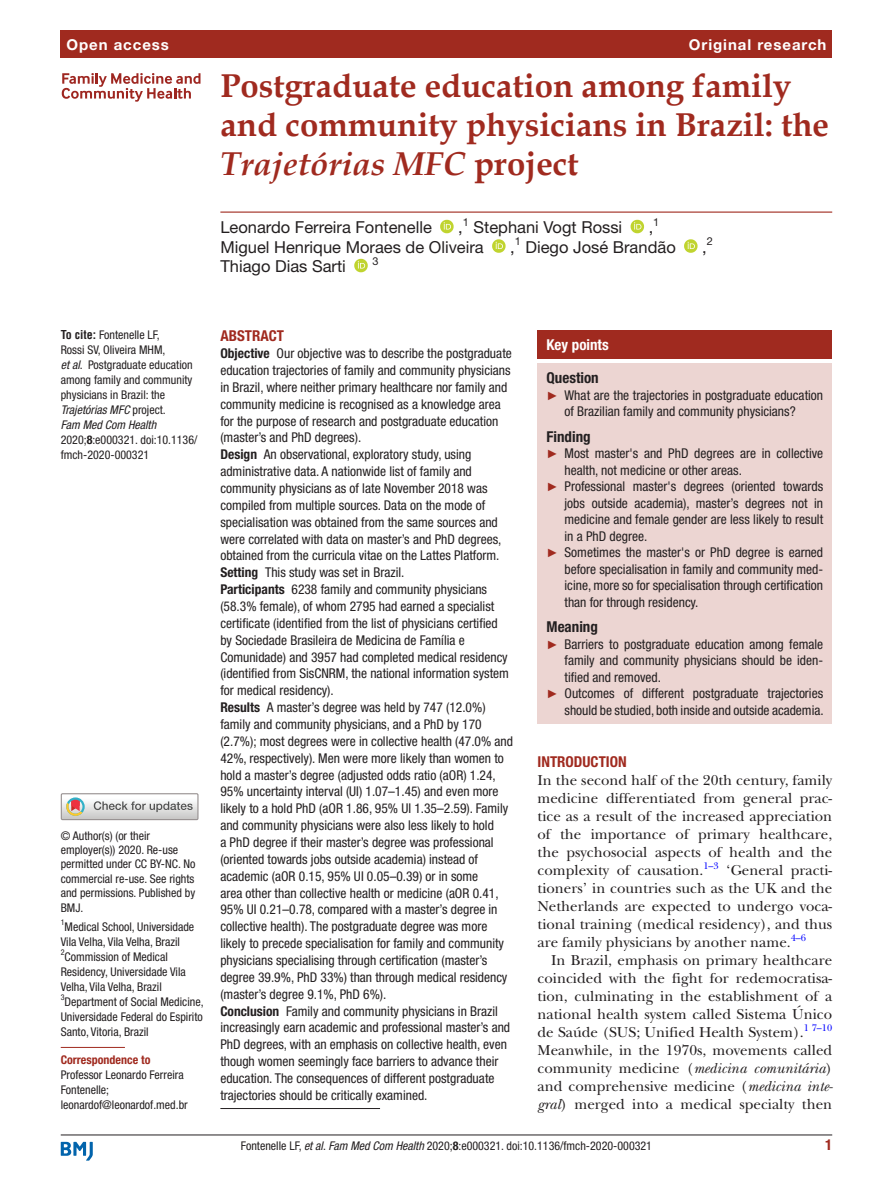
<style>
.page{position:relative;width:893px;height:1191px;background:#fff}
.page>*{position:absolute;margin:0;border:0;box-sizing:border-box;transform-origin:0 0}
.t1{font:700 33px/39px "Book Antiqua";color:#a02a1f}
.t2{font:16.5px "Helvetica Neue LT Std";color:#231f20}
.t3{font:15px/18px "New Baskerville";color:#231f20;text-align:justify}
.t4{font:700 15px "Helvetica Neue LT Std";letter-spacing:.065em;color:#fff}
.t5{font:700 condensed 15px "Helvetica Neue LT Std";color:#231f20}
.t6{font:700 condensed 15px "Helvetica Neue LT Std";color:#a02a1f}
.t7{font:700 condensed 15px "Helvetica Neue LT Std";color:#fff}
.t8{font:condensed 13.5px/16.8px "Helvetica Neue LT Std";color:#231f20}
.t9{font:condensed 12px/15px "Helvetica Neue LT Std";color:#231f20}
.t10{font:700 condensed 12px "Helvetica Neue LT Std";color:#a02a1f}
.t11{font:10.95px "Helvetica Neue LT Std";color:#231f20}
.t12{font:9.9px "New Baskerville";color:#00f}
.t13{font:condensed 7.95px "Helvetica Neue LT Std";color:#231f20}
.s1{font-style:italic}
.s2{font-family:"Helvetica LT Std";font-weight:700}
.s3{font-weight:700}
.s4{font-family:"Arial";font-stretch:normal;font-size:12px;color:#a02a1f}
</style>
<div class="page">
<hr style="left:61px;top:1134px;width:771px;height:1px;background:#231f20">
<svg style="left:61px;top:1141px;width:32px;height:19px"></svg>
<div style="left:61px;top:31px;width:771px;height:27px;background:#a02a1f"></div>
<hr style="left:220px;top:211px;width:612px;height:2px;background:#a02a1f">
<svg style="left:440px;top:220px;width:14px;height:13px"></svg>
<svg style="left:631px;top:220px;width:13px;height:13px"></svg>
<svg style="left:492px;top:239px;width:14px;height:14px"></svg>
<svg style="left:684px;top:239px;width:13px;height:14px"></svg>
<svg style="left:354px;top:259px;width:14px;height:13px"></svg>
<hr style="left:61px;top:1047px;width:64px;height:1px;background:#a02a1f">
<svg style="left:62px;top:73px;width:138px;height:29px"></svg>
<div style="left:61px;top:793px;width:138px;height:27px;border:1px solid #969090"></div>
<svg style="left:61px;top:793px;width:137px;height:26px"></svg>
<hr style="left:220px;top:1108px;width:160px;height:1px;background:#231f20">
<div style="left:538px;top:331px;width:294px;height:28px;background:#a02a1f"></div>
<div style="left:538px;top:363px;width:294px;height:361px;background:#ecd5d2"></div>
<p class="t4" style="left:66px;top:35px;width:104px">Open access</p>
<p class="t4" style="left:689px;top:35px;width:139px">Original research</p>
<h1 class="t1" style="left:220px;top:66px;width:610px">Postgraduate education among family and community physicians in Brazil: the<br><span class="s1">Trajetórias MFC</span> project</h1>
<p class="t2" style="left:220px;top:218px;width:213px">Leonardo Ferreira Fontenelle</p>
<p class="t2" style="left:458px;top:218px;width:6px">,</p>
<p class="t11" style="left:463px;top:215px;width:8px">1</p>
<p class="t2" style="left:473px;top:218px;width:150px">Stephani Vogt Rossi</p>
<p class="t2" style="left:649px;top:218px;width:6px">,</p>
<p class="t11" style="left:653px;top:215px;width:8px">1</p>
<p class="t11" style="left:515px;top:235px;width:8px">1</p>
<p class="t2" style="left:525px;top:237px;width:152px">Diego José Brandão</p>
<p class="t2" style="left:702px;top:237px;width:6px">,</p>
<p class="t11" style="left:707px;top:235px;width:8px">2</p>
<p class="t2" style="left:220px;top:237px;width:265px">Miguel Henrique Moraes de Oliveira</p>
<p class="t2" style="left:510px;top:237px;width:6px">,</p>
<p class="t2" style="left:220px;top:257px;width:127px">Thiago Dias Sarti</p>
<p class="t11" style="left:372px;top:254px;width:8px">3</p>
<p class="t9" style="left:61px;top:327px;width:138px"><span class="s2">To cite:</span> Fontenelle LF,<br>Rossi SV, Oliveira MHM,<br><span class="s1">et al</span>. Postgraduate education among family and community physicians in Brazil: the<br><span class="s1">Trajetórias MFC</span> project.<br><span class="s1">Fam Med Com Health<br></span>2020;<span class="s3">8</span>:e000321. doi:10.1136/ fmch-2020-000321</p>
<p class="t9" style="left:61px;top:828px;width:136px;line-height:14.4px">© Author(s) (or their employer(s)) 2020. Re-use permitted under CC BY-NC. No commercial re-use. See rights and permissions. Published by<br>BMJ.</p>
<p class="t13" style="left:61px;top:918px;width:5px">1</p>
<p class="t9" style="left:61px;top:919px;width:135px;text-indent:4px">Medical School, Universidade<br>Vila Velha, Vila Velha, Brazil</p>
<p class="t13" style="left:61px;top:948px;width:5px">2</p>
<p class="t9" style="left:61px;top:949px;width:144px;text-indent:4px">Commission of Medical<br>Residency, Universidade Vila<br>Velha, Vila Velha, Brazil<br><sup>3</sup>Department of Social Medicine,<br>Universidade Federal do Espirito<br>Santo, Vitoria, Brazil</p>
<p class="t10" style="left:61px;top:1052px;width:91px">Correspondence to</p>
<p class="t9" style="left:61px;top:1067px;width:129px">Professor Leonardo Ferreira<br>Fontenelle; leonardof@leonardof.med.br</p>
<p class="t6" style="left:220px;top:327px;width:65px">ABSTRACT</p>
<p class="t8" style="left:220px;top:345px;width:294px"><span class="s3">Objective</span> Our objective was to describe the postgraduate education trajectories of family and community physicians in Brazil, where neither primary healthcare nor family and community medicine is recognised as a knowledge area for the purpose of research and postgraduate education (master’s and PhD degrees).<br><span class="s3">Design</span> An observational, exploratory study, using administrative data. A nationwide list of family and community physicians as of late November 2018 was compiled from multiple sources. Data on the mode of specialisation was obtained from the same sources and were correlated with data on master’s and PhD degrees, obtained from the curricula vitae on the Lattes Platform.<br><span class="s3">Setting</span> This study was set in Brazil.<br><span class="s3">Participants</span> 6238 family and community physicians (58.3% female), of whom 2795 had earned a specialist certificate (identified from the list of physicians certified<br>by Sociedade Brasileira de Medicina de Família e Comunidade) and 3957 had completed medical residency (identified from SisCNRM, the national information system for medical residency).<br><span class="s3">Results</span> A master’s degree was held by 747 (12.0%) family and community physicians, and a PhD by 170 (2.7%); most degrees were in collective health (47.0% and 42%, respectively). Men were more likely than women to hold a master’s degree (adjusted odds ratio (aOR) 1.24, 95% uncertainty interval (UI) 1.07–1.45) and even more likely to a hold PhD (aOR 1.86, 95% UI 1.35–2.59). Family and community physicians were also less likely to hold<br>a PhD degree if their master’s degree was professional (oriented towards jobs outside academia) instead of academic (aOR 0.15, 95% UI 0.05–0.39) or in some<br>area other than collective health or medicine (aOR 0.41, 95% UI 0.21–0.78, compared with a master’s degree in collective health). The postgraduate degree was more likely to precede specialisation for family and community physicians specialising through certification (master’s degree 39.9%, PhD 33%) than through medical residency (master’s degree 9.1%, PhD 6%).<br><span class="s3">Conclusion</span> Family and community physicians in Brazil increasingly earn academic and professional master’s and PhD degrees, with an emphasis on collective health, even though women seemingly face barriers to advance their education. The consequences of different postgraduate trajectories should be critically examined.</p>
<p class="t7" style="left:547px;top:336px;width:64px">Key points</p>
<p class="t5" style="left:547px;top:369px;width:54px">Question</p>
<p class="t8" style="left:565px;top:386px;width:260px;text-indent:-18px"><span class="s4">►</span> What are the trajectories in postgraduate education of Brazilian family and community physicians?</p>
<p class="t5" style="left:547px;top:427px;width:46px">Finding</p>
<p class="t8" style="left:547px;top:445px;width:278px"><span class="s4">►</span> Most master's and PhD degrees are in collective</p>
<p class="t8" style="left:565px;top:461px;width:179px">health, not medicine or other areas.</p>
<p class="t8" style="left:547px;top:478px;width:278px"><span class="s4">►</span> Professional master's degrees (oriented towards</p>
<p class="t8" style="left:565px;top:494px;width:260px">jobs outside academia), master’s degrees not in</p>
<p class="t8" style="left:565px;top:511px;width:260px">medicine and female gender are less likely to result</p>
<p class="t8" style="left:565px;top:527px;width:84px">in a PhD degree.</p>
<p class="t8" style="left:547px;top:544px;width:278px"><span class="s4">►</span> Sometimes the master's or PhD degree is earned</p>
<p class="t8" style="left:565px;top:560px;width:260px">before specialisation in family and community med-</p>
<p class="t8" style="left:565px;top:577px;width:260px">icine, more so for specialisation through certification</p>
<p class="t8" style="left:565px;top:593px;width:135px">than for through residency.</p>
<p class="t5" style="left:547px;top:618px;width:53px">Meaning</p>
<p class="t8" style="left:547px;top:635px;width:278px"><span class="s4">►</span> Barriers to postgraduate education among female</p>
<p class="t8" style="left:565px;top:652px;width:260px">family and community physicians should be iden-</p>
<p class="t8" style="left:565px;top:668px;width:98px">tified and removed.</p>
<p class="t8" style="left:547px;top:685px;width:278px"><span class="s4">►</span> Outcomes of different postgraduate trajectories</p>
<p class="t8" style="left:565px;top:701px;width:261px">should be studied, both inside and outside academia.</p>
<p class="t6" style="left:538px;top:753px;width:91px">INTRODUCTION</p>
<p class="t3" style="left:538px;top:771px;width:296px">In the second half of the 20th century, family medicine differentiated from general prac&shy;tice as a result of the increased appreciation of the importance of primary healthcare, the psychosocial aspects of health and the complexity of causation.</p>
<p class="t12" style="left:703px;top:859px;width:17px">1–3</p>
<p class="t3" style="left:538px;top:861px;width:296px;text-indent:189px">‘General practi&shy;tioners’ in countries such as the UK and the Netherlands are expected to undergo voca&shy;tional training (medical residency), and thus are family physicians by another name.</p>
<p class="t12" style="left:791px;top:931px;width:17px">4–6</p>
<p class="t3" style="left:538px;top:951px;width:296px;text-indent:14px">In Brazil, emphasis on primary healthcare coincided with the fight for redemocratisa&shy;tion, culminating in the establishment of a national health system called Sistema Único de Saúde (SUS; Unified Health System).</p>
<p class="t12" style="left:804px;top:1021px;width:30px">1 7–10</p>
<p class="t3" style="left:538px;top:1041px;width:297px">Meanwhile, in the 1970s, movements called community medicine (<span class="s1">medicina comunitária</span>) and comprehensive medicine (<span class="s1">medicina inte&shy;gral</span>) merged into a medical specialty then</p>
<p class="t9" style="left:241px;top:1137px;width:413px">Fontenelle LF, <span class="s1">et al</span>. <span class="s1">Fam Med Com Health</span> 2020;<span class="s3">8</span>:e000321. doi:10.1136/fmch-2020-000321</p>
<p class="t6" style="left:825px;top:1135px;width:9px">1</p>
</div>
